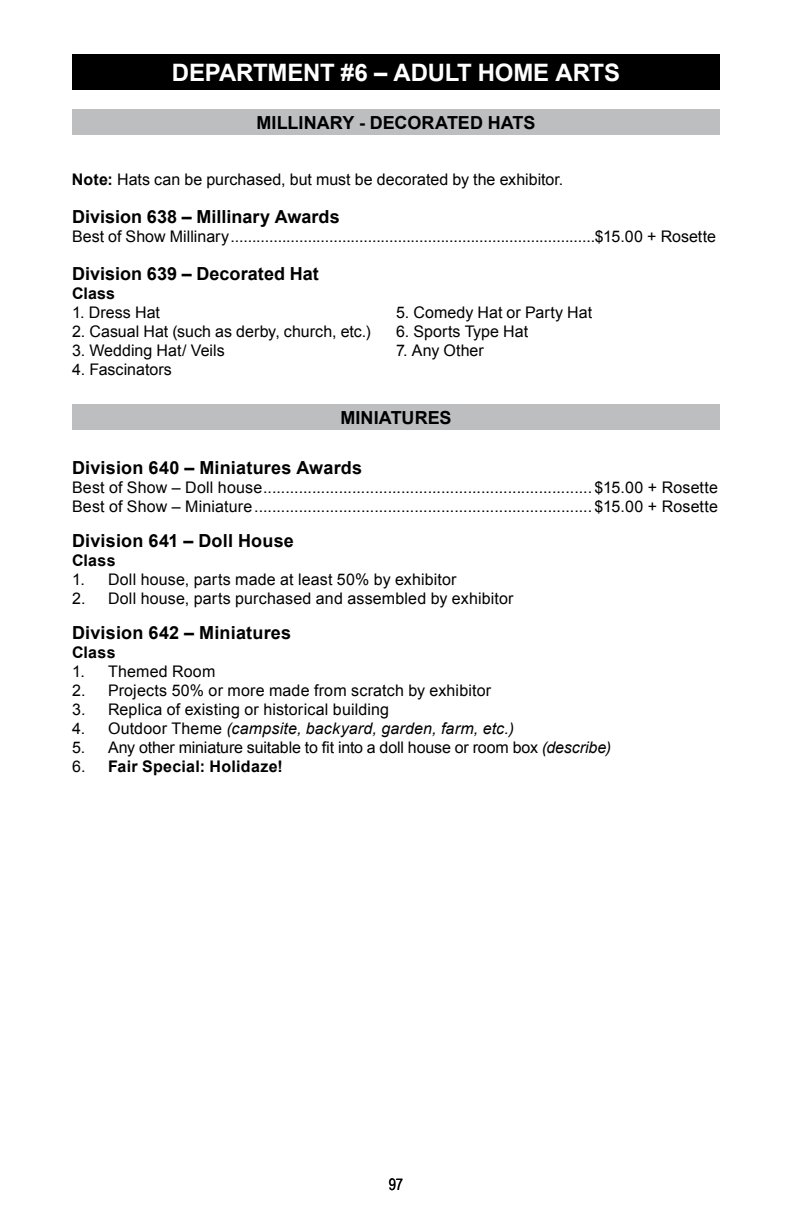
<style>
.page{position:relative;width:792px;height:1224px;background:#fff}
.page>*{position:absolute;margin:0;border:0;box-sizing:border-box;transform-origin:0 0}
.t1{font:700 24px "Arial";letter-spacing:-.01em;color:#fff}
.t2{font:700 18px "Arial";letter-spacing:.005em;color:#000}
.t3{font:16px/19px "Arial";letter-spacing:.005em;color:#000}
.t4{font:italic 16px "Arial";letter-spacing:.01em;color:#000}
.t5{font:700 16px "Arial";letter-spacing:.015em;color:#000}
.t6{font:16px "Arial Narrow";color:#000}
.s1{font-weight:700}
.s2{font-style:normal}
.s3{font-style:italic}
.s4{font-weight:400}
</style>
<div class="page">
<div style="left:72px;top:54px;width:648px;height:36px;background:#000"></div>
<div style="left:72px;top:405px;width:648px;height:25px;background:#bcbec0"></div>
<div style="left:72px;top:109px;width:648px;height:26px;background:#bcbec0"></div>
<h1 class="t1" style="left:172px;top:57px;width:450px">DEPARTMENT #6 – ADULT HOME ARTS</h1>
<p class="t2" style="left:256px;top:110px;width:281px">MILLINARY - DECORATED HATS</p>
<p class="t3" style="left:72px;top:170px;width:493px"><span class="s1">Note:</span> Hats can be purchased, but must be decorated by the exhibitor.</p>
<p class="t2" style="left:72px;top:204px;width:269px">Division 638 – Millinary Awards</p>
<p class="t3" style="left:72px;top:227px;width:646px">Best of Show Millinary.....................................................................................$15.00 + Rosette</p>
<p class="t2" style="left:72px;top:261px;width:248px">Division 639 – Decorated Hat</p>
<p class="t5" style="left:72px;top:282px;width:45px">Class</p>
<p class="t3" style="left:72px;top:303px;width:89px">1. Dress Hat</p>
<p class="t3" style="left:396px;top:303px;width:198px">5. Comedy Hat or Party Hat</p>
<p class="t3" style="left:72px;top:322px;width:300px">2. Casual Hat (such as derby, church, etc.)</p>
<p class="t3" style="left:396px;top:322px;width:134px">6. Sports Type Hat</p>
<p class="t3" style="left:72px;top:341px;width:154px">3. Wedding Hat/ Veils</p>
<p class="t3" style="left:396px;top:341px;width:89px">7. Any Other</p>
<p class="t3" style="left:72px;top:360px;width:101px">4. Fascinators</p>
<p class="t2" style="left:340px;top:405px;width:113px">MINIATURES</p>
<p class="t2" style="left:72px;top:455px;width:292px">Division 640 – Miniatures Awards</p>
<p class="t3" style="left:72px;top:478px;width:647px">Best of Show – Doll house.......................................................................... $15.00 + Rosette<br>Best of Show – Miniature............................................................................ $15.00 + Rosette</p>
<p class="t2" style="left:72px;top:528px;width:223px">Division 641 – Doll House</p>
<p class="t5" style="left:72px;top:549px;width:45px">Class</p>
<p class="t3" style="left:72px;top:570px;width:386px">1. Doll house, parts made at least 50% by exhibitor</p>
<p class="t3" style="left:72px;top:589px;width:443px">2. Doll house, parts purchased and assembled by exhibitor</p>
<p class="t2" style="left:72px;top:620px;width:221px">Division 642 – Miniatures</p>
<p class="t5" style="left:72px;top:641px;width:45px">Class</p>
<p class="t3" style="left:72px;top:662px;width:145px">1. Themed Room</p>
<p class="t3" style="left:72px;top:681px;width:421px">2. Projects 50% or more made from scratch by exhibitor</p>
<p class="t3" style="left:72px;top:700px;width:319px">3. Replica of existing or historical building</p>
<p class="t4" style="left:72px;top:718px;width:444px"><span class="s2">4. Outdoor Theme</span> (campsite, backyard, garden, farm, etc.)</p>
<p class="t3" style="left:72px;top:738px;width:541px">5. Any other miniature suitable to fit into a doll house or room box <span class="s3">(describe)</span></p>
<p class="t5" style="left:72px;top:755px;width:212px"><span class="s4">6.</span> Fair Special: Holidaze!</p>
<p class="t6" style="left:389px;top:1172px;width:16px">97</p>
</div>
